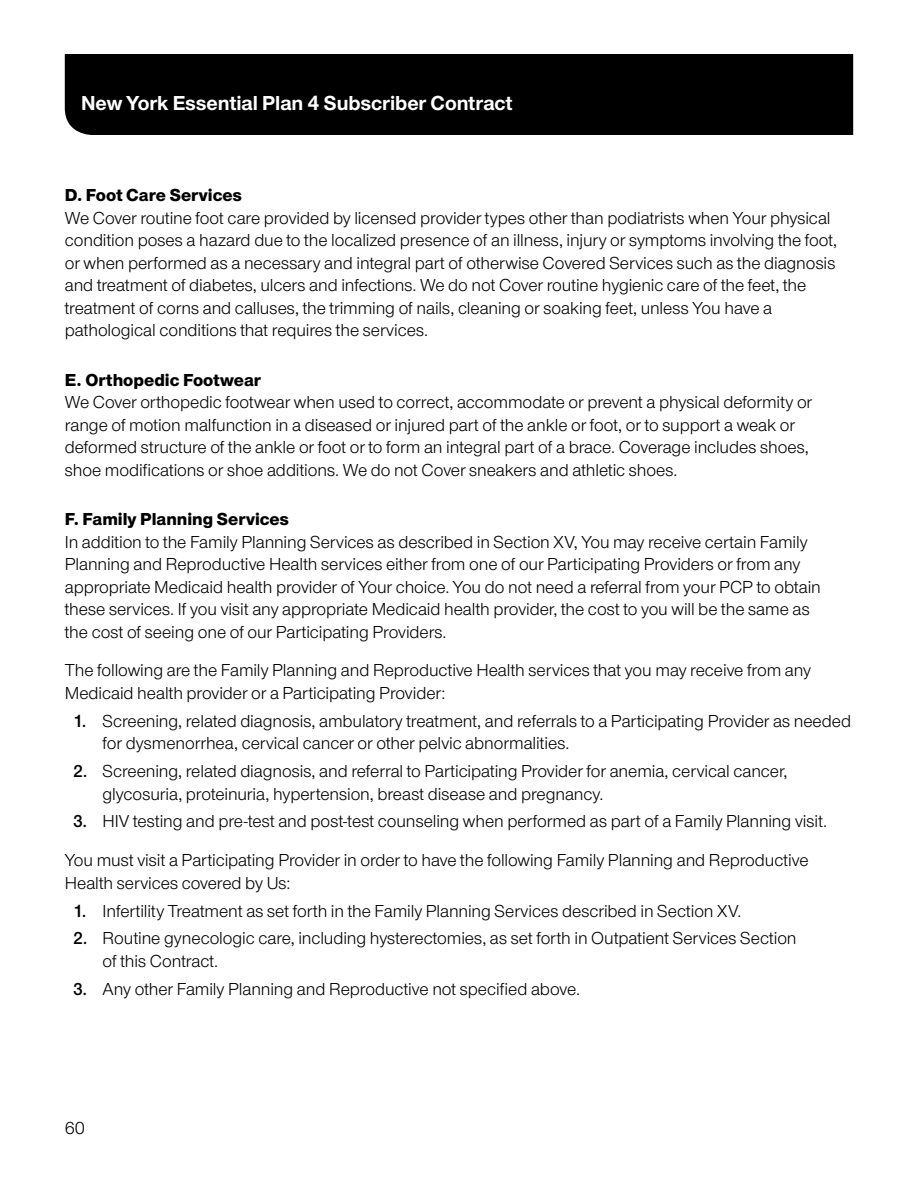
<style>
.page{position:relative;width:918px;height:1188px;background:#fff}
.page>*{position:absolute;margin:0;border:0;box-sizing:border-box;transform-origin:0 0}
.t1{font:700 21px "UHC Sans";color:#fff}
.Body___12_15{font:18px/22.5px "UHC Sans";letter-spacing:-.005em;color:#000}
.Body___numbers___add{font:18px/22.5px "UHC Sans";letter-spacing:-.005em;color:#000}
.Body_BEFORE_bullet{font:18px/22.5px "UHC Sans";letter-spacing:-.005em;color:#000}
.Body_BETWEEN_bullet{font:18px/22.5px "UHC Sans";letter-spacing:-.005em;color:#000}
.SUB_Subhead___12_15{font:800 18px "UHC Sans";color:#000}
.s1{font-weight:600}
</style>
<div class="page">
<div style="left:65px;top:54px;width:788px;height:81px;background:#000"></div>
<p class="t1" style="left:81px;top:88px;width:433px">New York Essential Plan 4 Subscriber Contract</p>
<p class="SUB_Subhead___12_15" style="left:65px;top:182px;width:179px">D. Foot Care Services</p>
<p class="Body___12_15" style="left:65px;top:206px;width:774px">We Cover routine foot care provided by licensed provider types other than podiatrists when Your physical condition poses a hazard due to the localized presence of an illness, injury or symptoms involving the foot, or when performed as a necessary and integral part of otherwise Covered Services such as the diagnosis and treatment of diabetes, ulcers and infections. We do not Cover routine hygienic care of the feet, the treatment of corns and calluses, the trimming of nails, cleaning or soaking feet, unless You have a pathological conditions that requires the services.</p>
<p class="SUB_Subhead___12_15" style="left:65px;top:367px;width:198px">E. Orthopedic Footwear</p>
<p class="Body___12_15" style="left:65px;top:390px;width:749px">We Cover orthopedic footwear when used to correct, accommodate or prevent a physical deformity or range of motion malfunction in a diseased or injured part of the ankle or foot, or to support a weak or deformed structure of the ankle or foot or to form an integral part of a brace. Coverage includes shoes, shoe modifications or shoe additions. We do not Cover sneakers and athletic shoes.</p>
<p class="SUB_Subhead___12_15" style="left:65px;top:506px;width:226px">F. Family Planning Services</p>
<p class="Body___12_15" style="left:65px;top:530px;width:758px">In addition to the Family Planning Services as described in Section XV, You may receive certain Family Planning and Reproductive Health services either from one of our Participating Providers or from any appropriate Medicaid health provider of Your choice. You do not need a referral from your PCP to obtain these services. If you visit any appropriate Medicaid health provider, the cost to you will be the same as the cost of seeing one of our Participating Providers.</p>
<p class="Body_BEFORE_bullet" style="left:65px;top:658px;width:748px">The following are the Family Planning and Reproductive Health services that you may receive from any<br>Medicaid health provider or a Participating Provider:</p>
<p class="Body___numbers___add" style="left:103px;top:709px;width:750px;text-indent:-29px"><span class="s1">1.</span> Screening, related diagnosis, ambulatory treatment, and referrals to a Participating Provider as needed for dysmenorrhea, cervical cancer or other pelvic abnormalities.</p>
<p class="Body___numbers___add" style="left:103px;top:759px;width:686px;text-indent:-29px"><span class="s1">2.</span> Screening, related diagnosis, and referral to Participating Provider for anemia, cervical cancer, glycosuria, proteinuria, hypertension, breast disease and pregnancy.</p>
<p class="Body___numbers___add" style="left:73px;top:810px;width:755px"><span class="s1">3.</span> HIV testing and pre-test and post-test counseling when performed as part of a Family Planning visit.</p>
<p class="Body_BETWEEN_bullet" style="left:65px;top:848px;width:745px">You must visit a Participating Provider in order to have the following Family Planning and Reproductive<br>Health services covered by Us:</p>
<p class="Body___numbers___add" style="left:73px;top:899px;width:669px"><span class="s1">1.</span> Infertility Treatment as set forth in the Family Planning Services described in Section XV.</p>
<p class="Body___numbers___add" style="left:103px;top:927px;width:696px;text-indent:-29px"><span class="s1">2.</span> Routine gynecologic care, including hysterectomies, as set forth in Outpatient Services Section of this Contract.</p>
<p class="Body___numbers___add" style="left:73px;top:977px;width:508px"><span class="s1">3.</span> Any other Family Planning and Reproductive not specified above.</p>
<p class="Body___12_15" style="left:65px;top:1116px;width:22px">60</p>
</div>
